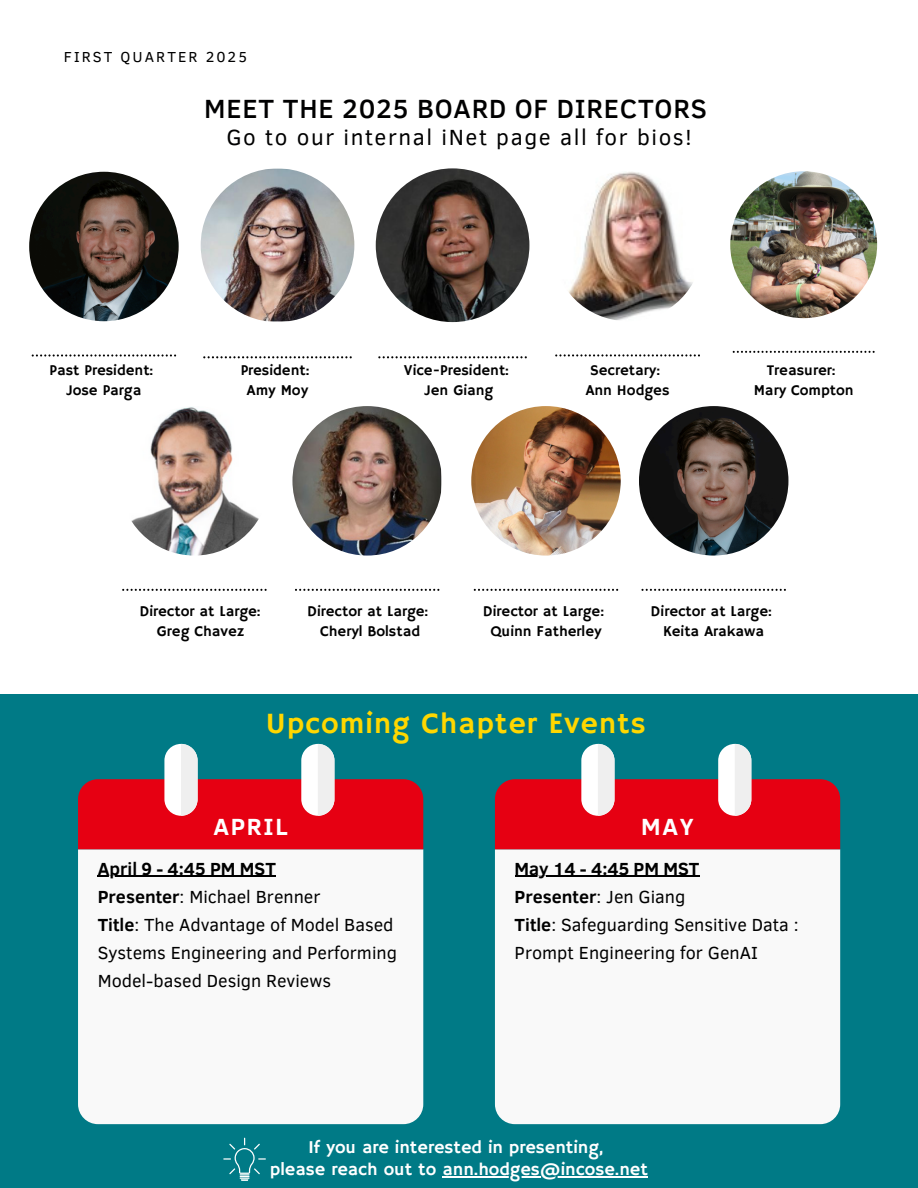
<style>
.page{position:relative;width:918px;height:1188px;background:#fff}
.page>*{position:absolute;margin:0;border:0;box-sizing:border-box;transform-origin:0 0}
.t1{font:30px "Hammersmith One";letter-spacing:.03em;color:#ffd700}
.t2{font:500 27px "Clear Sans";letter-spacing:.03em;color:#000001}
.t3{font:700 24px "Clear Sans";letter-spacing:.07em;color:#fff}
.t4{font:22.5px "Clear Sans";letter-spacing:.07em;color:#000001}
.t5{font:18px/28.2px "Clear Sans";color:#000}
.t6{font:18px/22.5px "Hammersmith One";color:#fff;text-align:center}
.t7{font:15px "Hammersmith One";color:#000}
.t8{font:14.85px "Clear Sans";letter-spacing:.14em;color:#000001}
.s1{font-weight:700}
</style>
<div class="page">
<div style="left:0;top:694px;width:918px;height:494px;background:#007a86"></div>
<div style="left:495px;top:849px;width:345px;height:275px;background:#f9f9f9"></div>
<svg style="left:495px;top:744px;width:345px;height:105px"></svg>
<div style="left:78px;top:849px;width:345px;height:275px;background:#f9f9f9"></div>
<svg style="left:78px;top:744px;width:345px;height:105px"></svg>
<img style="left:292px;top:406px;width:150px;height:150px;border-radius:50%">
<svg style="left:295px;top:589px;width:140px;height:2px"></svg>
<img style="left:29px;top:172px;width:150px;height:149px;border-radius:50%">
<svg style="left:32px;top:354px;width:140px;height:3px"></svg>
<img style="left:201px;top:168px;width:153px;height:154px;border-radius:50%">
<svg style="left:203px;top:356px;width:144px;height:2px"></svg>
<img style="left:553px;top:171px;width:149px;height:150px;border-radius:50%">
<svg style="left:555px;top:354px;width:141px;height:2px"></svg>
<img style="left:730px;top:171px;width:147px;height:147px;border-radius:50%">
<svg style="left:733px;top:351px;width:138px;height:2px"></svg>
<img style="left:120px;top:406px;width:149px;height:150px;border-radius:50%">
<svg style="left:122px;top:589px;width:140px;height:2px"></svg>
<img style="left:471px;top:406px;width:150px;height:150px;border-radius:50%">
<svg style="left:474px;top:589px;width:140px;height:2px"></svg>
<img style="left:376px;top:168px;width:153px;height:154px;border-radius:50%">
<svg style="left:378px;top:356px;width:145px;height:2px"></svg>
<img style="left:639px;top:406px;width:149px;height:150px;border-radius:50%">
<svg style="left:641px;top:589px;width:141px;height:2px"></svg>
<svg style="left:223px;top:1138px;width:43px;height:42px"></svg>
<hr style="left:98px;top:876px;width:178px;height:1px;background:#000">
<hr style="left:515px;top:876px;width:184px;height:1px;background:#000">
<hr style="left:442px;top:1176px;width:206px;height:1px;background:#fff">
<p class="t8" style="left:64px;top:46px;width:185px">FIRST QUARTER 2025</p>
<p class="t2" style="left:204px;top:89px;width:504px">MEET THE 2025 BOARD OF DIRECTORS</p>
<h1 class="t4" style="left:226px;top:120px;width:467px">Go to our internal iNet page all for bios!</h1>
<p class="t7" style="left:50px;top:362px;width:105px">Past President:</p>
<p class="t7" style="left:66px;top:381px;width:77px">Jose Parga</p>
<p class="t7" style="left:241px;top:362px;width:70px">President:</p>
<p class="t7" style="left:247px;top:381px;width:63px">Amy Moy</p>
<p class="t7" style="left:404px;top:362px;width:107px">Vice-President:</p>
<p class="t7" style="left:425px;top:381px;width:70px">Jen Giang</p>
<p class="t7" style="left:590px;top:362px;width:72px">Secretary:</p>
<p class="t7" style="left:586px;top:381px;width:85px">Ann Hodges</p>
<p class="t7" style="left:767px;top:362px;width:70px">Treasurer:</p>
<p class="t7" style="left:754px;top:381px;width:101px">Mary Compton</p>
<p class="t7" style="left:139px;top:603px;width:123px">Director at Large:</p>
<p class="t7" style="left:157px;top:622px;width:89px">Greg Chavez</p>
<p class="t7" style="left:307px;top:603px;width:123px">Director at Large:</p>
<p class="t7" style="left:320px;top:622px;width:101px">Cheryl Bolstad</p>
<p class="t7" style="left:483px;top:603px;width:123px">Director at Large:</p>
<p class="t7" style="left:490px;top:622px;width:113px">Quinn Fatherley</p>
<p class="t7" style="left:651px;top:603px;width:123px">Director at Large:</p>
<h3 class="t7" style="left:663px;top:622px;width:103px">Keita Arakawa</h3>
<p class="t1" style="left:266px;top:706px;width:381px">Upcoming Chapter Events</p>
<p class="t3" style="left:213px;top:809px;width:76px">APRIL</p>
<p class="t5" style="left:98px;top:853px;width:301px"><span class="s1">April 9 - 4:45 PM MST<br>Presenter</span>: Michael Brenner<br><span class="s1">Title</span>: The Advantage of Model Based<br>Systems Engineering and Performing<br>Model-based Design Reviews</p>
<p class="t3" style="left:641px;top:809px;width:54px">MAY</p>
<h5 class="t5" style="left:515px;top:853px;width:285px"><span class="s1">May 14 - 4:45 PM MST<br>Presenter</span>: Jen Giang<br><span class="s1">Title</span>: Safeguarding Sensitive Data :<br>Prompt Engineering for GenAI</h5>
<p class="t6" style="left:270px;top:1136px;width:379px">If you are interested in presenting,<br>please reach out to ann.hodges@incose.net</p>
</div>
